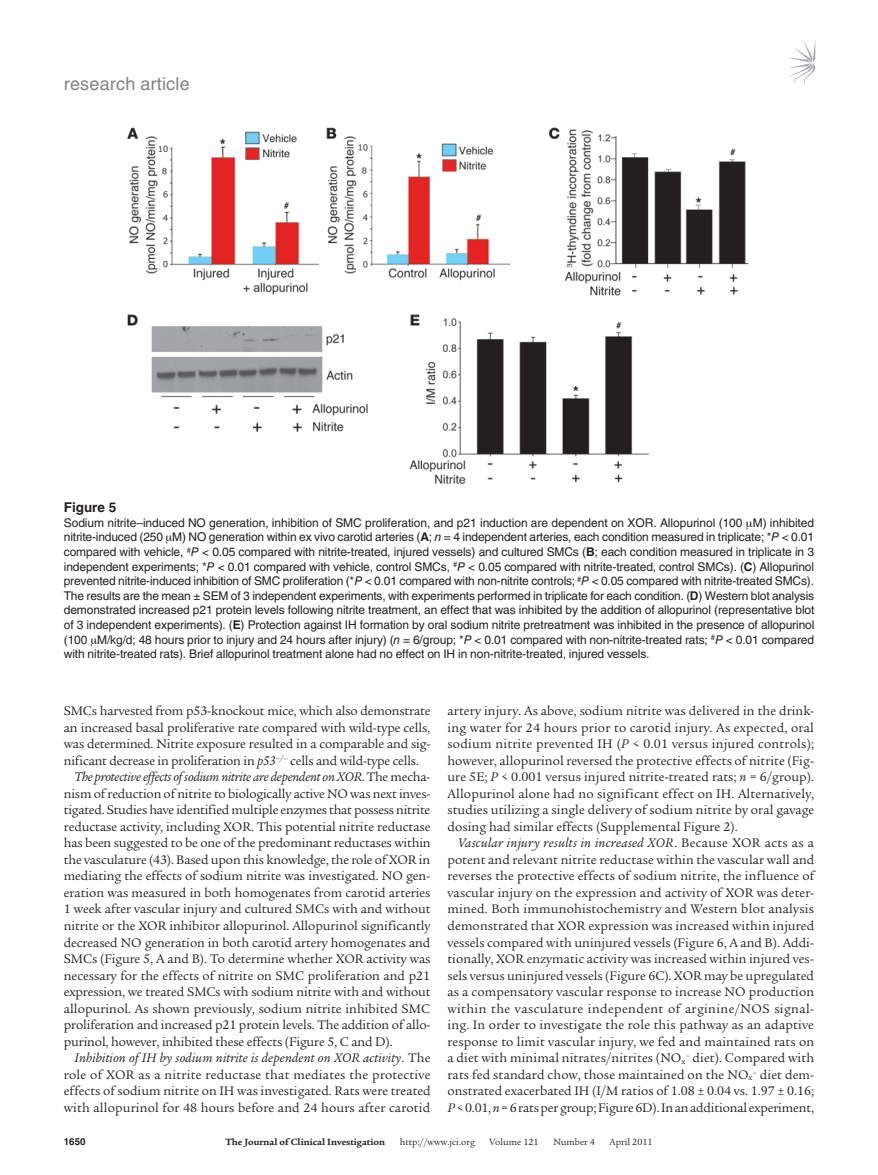
<style>
.page{position:relative;width:878px;height:1175px;background:#fff}
.page>*{position:absolute;margin:0;border:0;box-sizing:border-box;transform-origin:0 0}
.t1{font:18px "Helvetica LT Std";letter-spacing:.01em;color:#808285}
.t2{font:13.5px/16.5px "Legacy Serif Std";letter-spacing:-.005em;color:#231f20;text-align:justify}
.t3{font:italic 13.5px "Legacy Serif Std";letter-spacing:-.005em;color:#231f20}
.t4{font:13.5px "Legacy Serif Std";letter-spacing:.015em;color:#231f20}
.t5{font:700 13.5px "Helvetica LT Std";color:#231f20}
.t6{font:12px/14.7px "Helvetica LT Std";letter-spacing:-.01em;color:#231f20;text-align:justify}
.t7{font:9.75px "Legacy Serif Std";color:#231f20}
.t8{font:700 9.75px "Legacy Serif Std";color:#231f20}
.t9{font:700 9.75px "Helvetica LT Std";color:#231f20}
.s1{font-weight:700}
.s2{font-style:italic}
.s3{font-style:normal}
</style>
<div class="page">
<svg style="left:789px;top:42px;width:26px;height:43px"></svg>
<img style="left:127px;top:127px;width:622px;height:358px">
<h1 class="t1" style="left:64px;top:73px;width:127px">research article</h1>
<p class="t5" style="left:64px;top:499px;width:54px">Figure 5</p>
<p class="t6" style="left:64px;top:515px;width:752px">Sodium nitrite–induced NO generation, inhibition of SMC proliferation, and p21 induction are dependent on XOR. Allopurinol (100 M) inhibited nitrite-induced (250 M) NO generation within ex vivo carotid arteries (<span class="s1">A</span>; <span class="s2">n</span> = 4 independent arteries, each condition measured in triplicate; *<span class="s2">P</span> &lt; 0.01 compared with vehicle, <sup>#</sup><span class="s2">P</span> &lt; 0.05 compared with nitrite-treated, injured vessels) and cultured SMCs (<span class="s1">B</span>; each condition measured in triplicate in 3 independent experiments; *<span class="s2">P</span> &lt; 0.01 compared with vehicle, control SMCs, <sup>#</sup><span class="s2">P</span> &lt; 0.05 compared with nitrite-treated, control SMCs). (<span class="s1">C</span>) Allopurinol prevented nitrite-induced inhibition of SMC proliferation (*<span class="s2">P</span> &lt; 0.01 compared with non-nitrite controls; <sup>#</sup><span class="s2">P</span> &lt; 0.05 compared with nitrite-treated SMCs).<br>The results are the mean ± SEM of 3 independent experiments, with experiments performed in triplicate for each condition. (<span class="s1">D</span>) Western blot analysis demonstrated increased p21 protein levels following nitrite treatment, an effect that was inhibited by the addition of allopurinol (representative blot of 3 independent experiments). (<span class="s1">E</span>) Protection against IH formation by oral sodium nitrite pretreatment was inhibited in the presence of allopurinol (100 M/kg/d; 48 hours prior to injury and 24 hours after injury) (<span class="s2">n</span> = 6/group; *<span class="s2">P</span> &lt; 0.01 compared with non-nitrite-treated rats; <sup>#</sup><span class="s2">P</span> &lt; 0.01 compared with nitrite-treated rats). Brief allopurinol treatment alone had no effect on IH in non-nitrite-treated, injured vessels.</p>
<p class="t2" style="left:64px;top:703px;width:368px">SMCs harvested from p53-knockout mice, which also demonstrate</p>
<p class="t2" style="left:64px;top:719px;width:368px">an increased basal proliferative rate compared with wild-type cells,</p>
<p class="t2" style="left:64px;top:736px;width:368px">was determined. Nitrite exposure resulted in a comparable and sig-</p>
<p class="t2" style="left:64px;top:752px;width:357px">nificant decrease in proliferation in <span class="s2">p53</span><sup>–/–</sup> cells and wild-type cells.</p>
<p class="t3" style="left:74px;top:769px;width:357px">The protective effects of sodium nitrite are dependent on XOR<span class="s3">. The mecha-</span></p>
<p class="t2" style="left:64px;top:785px;width:368px">nism of reduction of nitrite to biologically active NO was next inves-</p>
<p class="t2" style="left:64px;top:802px;width:368px">tigated. Studies have identified multiple enzymes that possess nitrite</p>
<p class="t2" style="left:64px;top:818px;width:368px">reductase activity, including XOR. This potential nitrite reductase</p>
<p class="t2" style="left:64px;top:835px;width:368px">has been suggested to be one of the predominant reductases within</p>
<p class="t2" style="left:64px;top:851px;width:368px">the vasculature (43). Based upon this knowledge, the role of XOR in</p>
<p class="t2" style="left:64px;top:868px;width:368px">mediating the effects of sodium nitrite was investigated. NO gen-</p>
<p class="t2" style="left:64px;top:884px;width:368px">eration was measured in both homogenates from carotid arteries</p>
<p class="t2" style="left:64px;top:901px;width:368px">1 week after vascular injury and cultured SMCs with and without</p>
<p class="t2" style="left:64px;top:917px;width:368px">nitrite or the XOR inhibitor allopurinol. Allopurinol significantly</p>
<p class="t2" style="left:64px;top:934px;width:368px">decreased NO generation in both carotid artery homogenates and</p>
<p class="t2" style="left:64px;top:950px;width:368px">SMCs (Figure 5, A and B). To determine whether XOR activity was</p>
<p class="t2" style="left:64px;top:967px;width:368px">necessary for the effects of nitrite on SMC proliferation and p21</p>
<p class="t2" style="left:64px;top:983px;width:368px">expression, we treated SMCs with sodium nitrite with and without</p>
<p class="t2" style="left:64px;top:1000px;width:368px">allopurinol. As shown previously, sodium nitrite inhibited SMC</p>
<p class="t2" style="left:64px;top:1016px;width:368px">proliferation and increased p21 protein levels. The addition of allo-</p>
<p class="t2" style="left:64px;top:1033px;width:330px">purinol, however, inhibited these effects (Figure 5, C and D).</p>
<p class="t3" style="left:74px;top:1050px;width:357px">Inhibition of IH by sodium nitrite is dependent on XOR activity<span class="s3">. The</span></p>
<p class="t4" style="left:64px;top:1066px;width:368px">role of XOR as a nitrite reductase that mediates the protective</p>
<p class="t2" style="left:64px;top:1082px;width:368px">effects of sodium nitrite on IH was investigated. Rats were treated</p>
<p class="t2" style="left:64px;top:1099px;width:368px">with allopurinol for 48 hours before and 24 hours after carotid</p>
<p class="t2" style="left:447px;top:703px;width:368px">artery injury. As above, sodium nitrite was delivered in the drink&shy;ing water for 24 hours prior to carotid injury. As expected, oral sodium nitrite prevented IH (<span class="s2">P</span> &lt; 0.01 versus injured controls); however, allopurinol reversed the protective effects of nitrite (Fig&shy;ure 5E; <span class="s2">P</span> &lt; 0.001 versus injured nitrite-treated rats; <span class="s2">n</span> = 6/group).<br>Allopurinol alone had no significant effect on IH. Alternatively, studies utilizing a single delivery of sodium nitrite by oral gavage dosing had similar effects (Supplemental Figure 2).</p>
<p class="t2" style="left:447px;top:835px;width:368px;text-indent:11px"><span class="s2">Vascular injury results in increased XOR</span>. Because XOR acts as a potent and relevant nitrite reductase within the vascular wall and reverses the protective effects of sodium nitrite, the influence of vascular injury on the expression and activity of XOR was deter&shy;mined. Both immunohistochemistry and Western blot analysis demonstrated that XOR expression was increased within injured vessels compared with uninjured vessels (Figure 6, A and B). Addi&shy;tionally, XOR enzymatic activity was increased within injured ves&shy;sels versus uninjured vessels (Figure 6C). XOR may be upregulated as a compensatory vascular response to increase NO production within the vasculature independent of arginine/NOS signal&shy;ing. In order to investigate the role this pathway as an adaptive response to limit vascular injury, we fed and maintained rats on a diet with minimal nitrates/nitrites (NO<sub>x</sub><sup>–</sup> diet). Compared with rats fed standard chow, those maintained on the NO<sub>x</sub><sup>–</sup> diet dem&shy;onstrated exacerbated IH (I/M ratios of 1.08 ± 0.04 vs. 1.97 ± 0.16; <span class="s2">P</span> &lt; 0.01, <span class="s2">n</span> = 6 rats per group; Figure 6D). In an additional experiment,</p>
<p class="t9" style="left:64px;top:1135px;width:23px">1650</p>
<p class="t8" style="left:225px;top:1135px;width:161px">The Journal of Clinical Investigation</p>
<p class="t7" style="left:400px;top:1136px;width:77px">http://www.jci.org</p>
<p class="t7" style="left:489px;top:1136px;width:50px">Volume 121</p>
<p class="t7" style="left:553px;top:1136px;width:43px">Number 4</p>
<p class="t7" style="left:609px;top:1136px;width:44px">April 2011</p>
</div>
